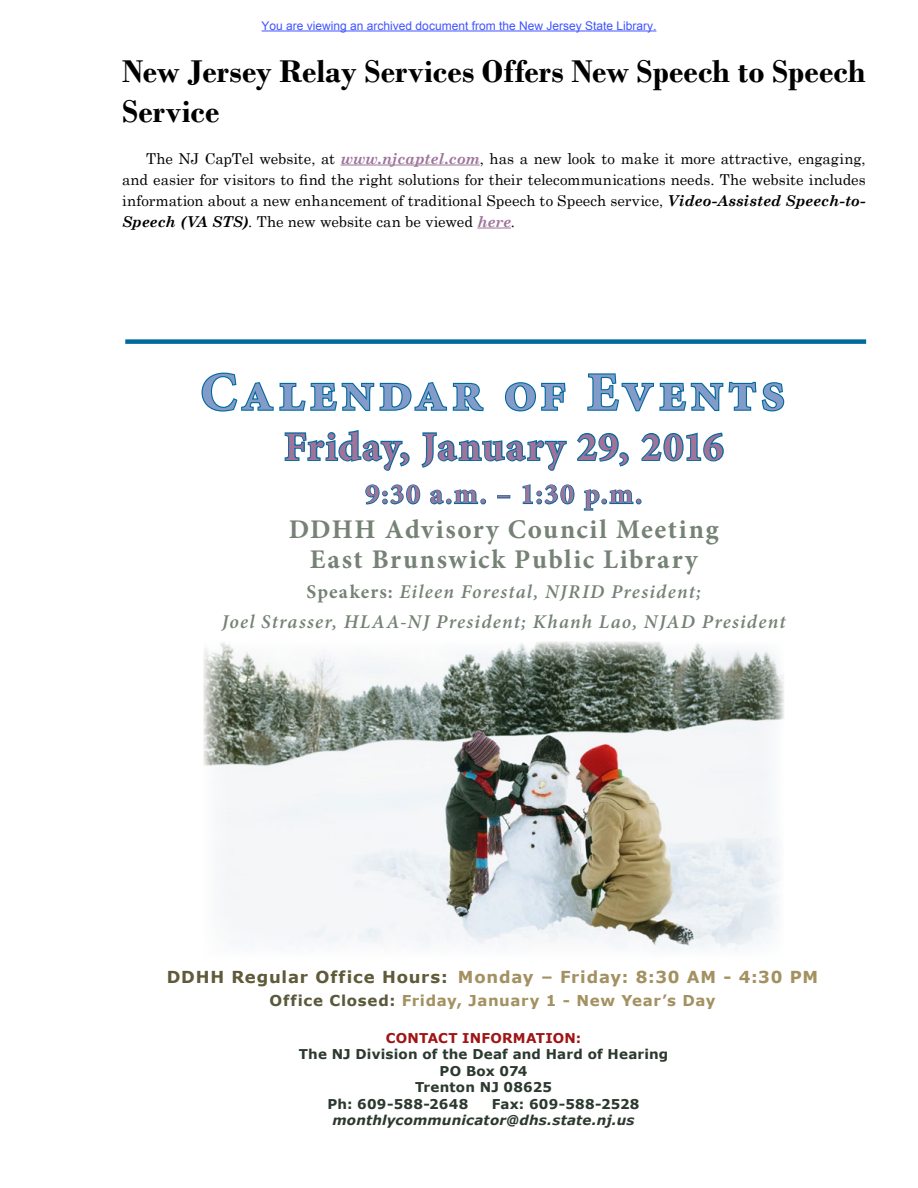
<style>
.page{position:relative;width:918px;height:1188px;background:#fff}
.page>*{position:absolute;margin:0;border:0;box-sizing:border-box;transform-origin:0 0}
.t1{font:700 54px "Minion Pro";letter-spacing:.075em;color:#829bc9}
.t2{font:700 40.5px "Minion Pro";letter-spacing:.02em;color:#9e749b}
.t3{font:700 33px/39.6px "Bodoni";letter-spacing:.005em;color:#000}
.t4{font:700 28.5px "Minion Pro";color:#9e749b}
.t5{font:700 27px/30px "Minion Pro";letter-spacing:.06em;color:#768276;text-align:center}
.t6{font:italic 600 19.5px/30px "Minion Pro";letter-spacing:.065em;color:#768276;text-align:center}
.t7{font:700 16.5px "Verdana";letter-spacing:.05em;color:#a39161}
.t8{font:15px/21px "Century Schoolbook";color:#000;text-align:justify}
.t9{font:700 15px "Verdana";letter-spacing:.04em;color:#a39161}
.t10{font:700 13.5px "Verdana";letter-spacing:.015em;color:#2c392f}
.t11{font:italic 700 13.5px "Verdana";letter-spacing:.01em;color:#2c392f}
.t12{font:700 13.5px "Verdana";letter-spacing:.015em;color:#a01415}
.t13{font:12px "Arial";color:#4054ff}
.s1{font-weight:700;font-style:italic;color:#9e749b}
.s2{font-weight:700;font-style:italic}
.s3{font-weight:700;font-style:normal}
.s4{color:#5f5a3a}
.s5{color:#5a593b}
</style>
<div class="page">
<div style="left:125px;top:339px;width:741px;height:5px;background:#00699d"></div>
<svg style="left:201px;top:372px;width:283px;height:40px"></svg>
<svg style="left:504px;top:382px;width:62px;height:30px"></svg>
<svg style="left:587px;top:373px;width:198px;height:39px"></svg>
<svg style="left:284px;top:430px;width:126px;height:41px"></svg>
<svg style="left:421px;top:432px;width:146px;height:39px"></svg>
<svg style="left:577px;top:433px;width:52px;height:34px"></svg>
<svg style="left:641px;top:432px;width:83px;height:30px"></svg>
<svg style="left:365px;top:484px;width:56px;height:21px"></svg>
<svg style="left:430px;top:489px;width:56px;height:16px"></svg>
<svg style="left:497px;top:495px;width:13px;height:3px"></svg>
<svg style="left:522px;top:484px;width:53px;height:21px"></svg>
<svg style="left:583px;top:489px;width:59px;height:22px"></svg>
<hr style="left:341px;top:165px;width:139px;height:1px;background:#9e749b">
<hr style="left:477px;top:228px;width:34px;height:1px;background:#9e749b">
<img style="left:203px;top:642px;width:581px;height:308px">
<hr style="left:262px;top:31px;width:394px;height:1px;background:#4054ff">
<p class="t13" style="left:262px;top:18px;width:396px">You are viewing an archived document from the New Jersey State Library.</p>
<h3 class="t3" style="left:122px;top:51px;width:745px">New Jersey Relay Services Offers New Speech to Speech<br>Service</h3>
<p class="t8" style="left:122px;top:146px;width:745px;text-indent:24px">The NJ CapTel website, at <span class="s1">www.njcaptel.com</span>, has a new look to make it more attractive, engaging, and easier for visitors to find the right solutions for their telecommunications needs. The website includes information about a new enhancement of traditional Speech to Speech service, <span class="s2">Video-Assisted Speech-to-Speech (VA STS)</span>. The new website can be viewed <span class="s1">here</span>.</p>
<h1 class="t1" style="left:200px;top:354px;width:586px">Calendar of Events</h1>
<h2 class="t2" style="left:284px;top:418px;width:441px">Friday, January 29, 2016</h2>
<h3 class="t4" style="left:365px;top:474px;width:278px">9:30 a.m. – 1:30 p.m.</h3>
<h3 class="t5" style="left:289px;top:514px;width:431px">DDHH Advisory Council Meeting<br>East Brunswick Public Library</h3>
<h3 class="t6" style="left:222px;top:576px;width:565px"><span class="s3">Speakers:</span> Eileen Forestal, NJRID President;<br>Joel Strasser, HLAA-NJ President; Khanh Lao, NJAD President</h3>
<p class="t7" style="left:167px;top:966px;width:653px"><span class="s4">DDHH Regular Office Hours:</span> Monday – Friday: 8:30 AM - 4:30 PM</p>
<p class="t9" style="left:269px;top:990px;width:448px"><span class="s5">Office Closed:</span> Friday, January 1 - New Year’s Day</p>
<p class="t12" style="left:386px;top:1028px;width:197px">CONTACT INFORMATION:</p>
<p class="t10" style="left:299px;top:1045px;width:371px">The NJ Division of the Deaf and Hard of Hearing</p>
<p class="t10" style="left:440px;top:1061px;width:89px">PO Box 074</p>
<p class="t10" style="left:415px;top:1078px;width:138px">Trenton NJ 08625</p>
<p class="t10" style="left:328px;top:1094px;width:142px">Ph: 609-588-2648</p>
<p class="t10" style="left:492px;top:1094px;width:149px">Fax: 609-588-2528</p>
<p class="t11" style="left:333px;top:1111px;width:304px">monthlycommunicator@dhs.state.nj.us</p>
</div>
